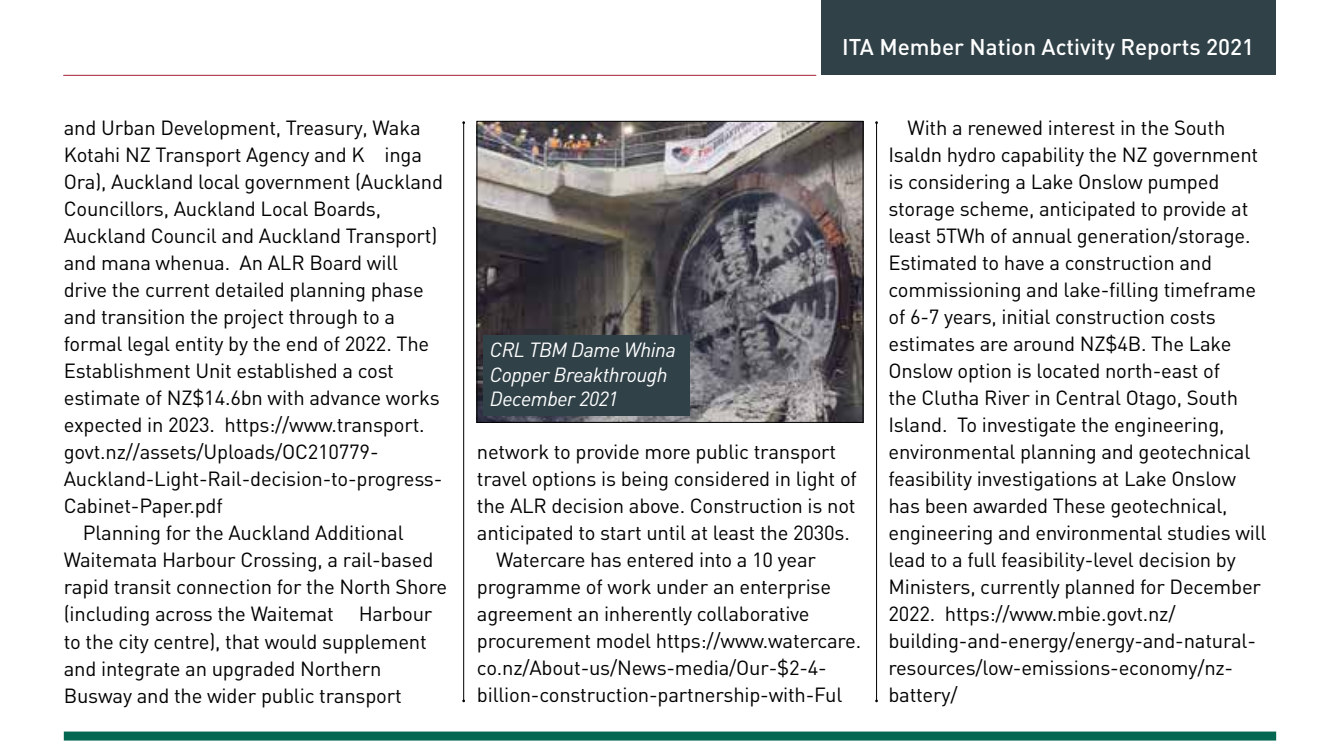
<style>
.page{position:relative;width:1340px;height:755px;background:#fff}
.page>*{position:absolute;margin:0;border:0;box-sizing:border-box;transform-origin:0 0}
.t1{font:500 22.5px "DIN";color:#fff}
.t2{font:20.25px/27px "DIN";letter-spacing:-.01em;color:#000}
.t3{font:italic 20.25px/24.8px "DIN";letter-spacing:-.02em;color:#fff}
</style>
<div class="page">
<div style="left:821px;top:0;width:454px;height:75px;background:#304148"></div>
<hr style="left:63px;top:75px;width:753px;height:1px;background:#a52336">
<hr style="left:463px;top:123px;width:1px;height:577px;background:#000">
<hr style="left:876px;top:123px;width:1px;height:577px;background:#000">
<div style="left:64px;top:731px;width:1212px;height:9px;background:#036751"></div>
<img style="left:478px;top:123px;width:383px;height:297px">
<div style="left:476px;top:121px;width:387px;height:301px;border:1px solid #000"></div>
<div style="left:483px;top:335px;width:207px;height:80px;background:#304148"></div>
<p class="t2" style="left:64px;top:114px;width:358px">and Urban Development, Treasury, Waka</p>
<p class="t2" style="left:64px;top:141px;width:360px">Kotahi NZ Transport Agency and K inga</p>
<p class="t2" style="left:64px;top:168px;width:381px">Ora), Auckland local government (Auckland</p>
<p class="t2" style="left:64px;top:195px;width:319px">Councillors, Auckland Local Boards,</p>
<p class="t2" style="left:64px;top:222px;width:375px">Auckland Council and Auckland Transport)</p>
<p class="t2" style="left:64px;top:249px;width:336px">and mana whenua. An ALR Board will</p>
<p class="t2" style="left:64px;top:276px;width:361px">drive the current detailed planning phase</p>
<p class="t2" style="left:64px;top:303px;width:333px">and transition the project through to a</p>
<p class="t2" style="left:64px;top:330px;width:367px">formal legal entity by the end of 2022. The</p>
<p class="t2" style="left:64px;top:357px;width:332px">Establishment Unit established a cost</p>
<p class="t2" style="left:64px;top:384px;width:377px">estimate of NZ$14.6bn with advance works</p>
<p class="t2" style="left:64px;top:411px;width:362px">expected in 2023. https://www.transport.</p>
<p class="t2" style="left:64px;top:438px;width:316px">govt.nz//assets/Uploads/OC210779-</p>
<p class="t2" style="left:64px;top:465px;width:380px">Auckland-Light-Rail-decision-to-progress-</p>
<p class="t2" style="left:64px;top:492px;width:160px">Cabinet-Paper.pdf</p>
<p class="t2" style="left:83px;top:519px;width:322px">Planning for the Auckland Additional</p>
<p class="t2" style="left:64px;top:546px;width:371px">Waitemata Harbour Crossing, a rail-based</p>
<p class="t2" style="left:64px;top:573px;width:385px">rapid transit connection for the North Shore</p>
<p class="t2" style="left:64px;top:600px;width:370px">(including across the Waitemat Harbour</p>
<p class="t2" style="left:64px;top:627px;width:364px">to the city centre), that would supplement</p>
<p class="t2" style="left:64px;top:654px;width:319px">and integrate an upgraded Northern</p>
<p class="t2" style="left:64px;top:681px;width:339px">Busway and the wider public transport</p>
<p class="t1" style="left:842px;top:33px;width:413px">ITA Member Nation Activity Reports 2021</p>
<p class="t3" style="left:490px;top:337px;width:187px">CRL TBM Dame Whina<br>Copper Breakthrough<br>December 2021</p>
<p class="t2" style="left:477px;top:438px;width:361px">network to provide more public transport</p>
<p class="t2" style="left:477px;top:465px;width:381px">travel options is being considered in light of</p>
<p class="t2" style="left:477px;top:492px;width:380px">the ALR decision above. Construction is not</p>
<p class="t2" style="left:477px;top:519px;width:374px">anticipated to start until at least the 2030s.</p>
<p class="t2" style="left:496px;top:546px;width:321px">Watercare has entered into a 10 year</p>
<p class="t2" style="left:477px;top:573px;width:356px">programme of work under an enterprise</p>
<p class="t2" style="left:477px;top:600px;width:334px">agreement an inherently collaborative</p>
<p class="t2" style="left:477px;top:627px;width:386px">procurement model https://www.watercare.</p>
<p class="t2" style="left:477px;top:654px;width:351px">co.nz/About-us/News-media/Our-$2-4-</p>
<p class="t2" style="left:477px;top:681px;width:367px">billion-construction-partnership-with-Ful</p>
<p class="t2" style="left:888px;top:114px;width:379px;text-indent:19px">With a renewed interest in the South Isaldn hydro capability the NZ government is considering a Lake Onslow pumped storage scheme, anticipated to provide at least 5TWh of annual generation/storage.<br>Estimated to have a construction and commissioning and lake-filling timeframe of 6-7 years, initial construction costs estimates are around NZ$4B. The Lake Onslow option is located north-east of<br>the Clutha River in Central Otago, South Island. To investigate the engineering, environmental planning and geotechnical feasibility investigations at Lake Onslow has been awarded These geotechnical, engineering and environmental studies will lead to a full feasibility-level decision by Ministers, currently planned for December 2022. https://www.mbie.govt.nz/ building-and-energy/energy-and-natural&shy;resources/low-emissions-economy/nz&shy;battery/</p>
</div>
